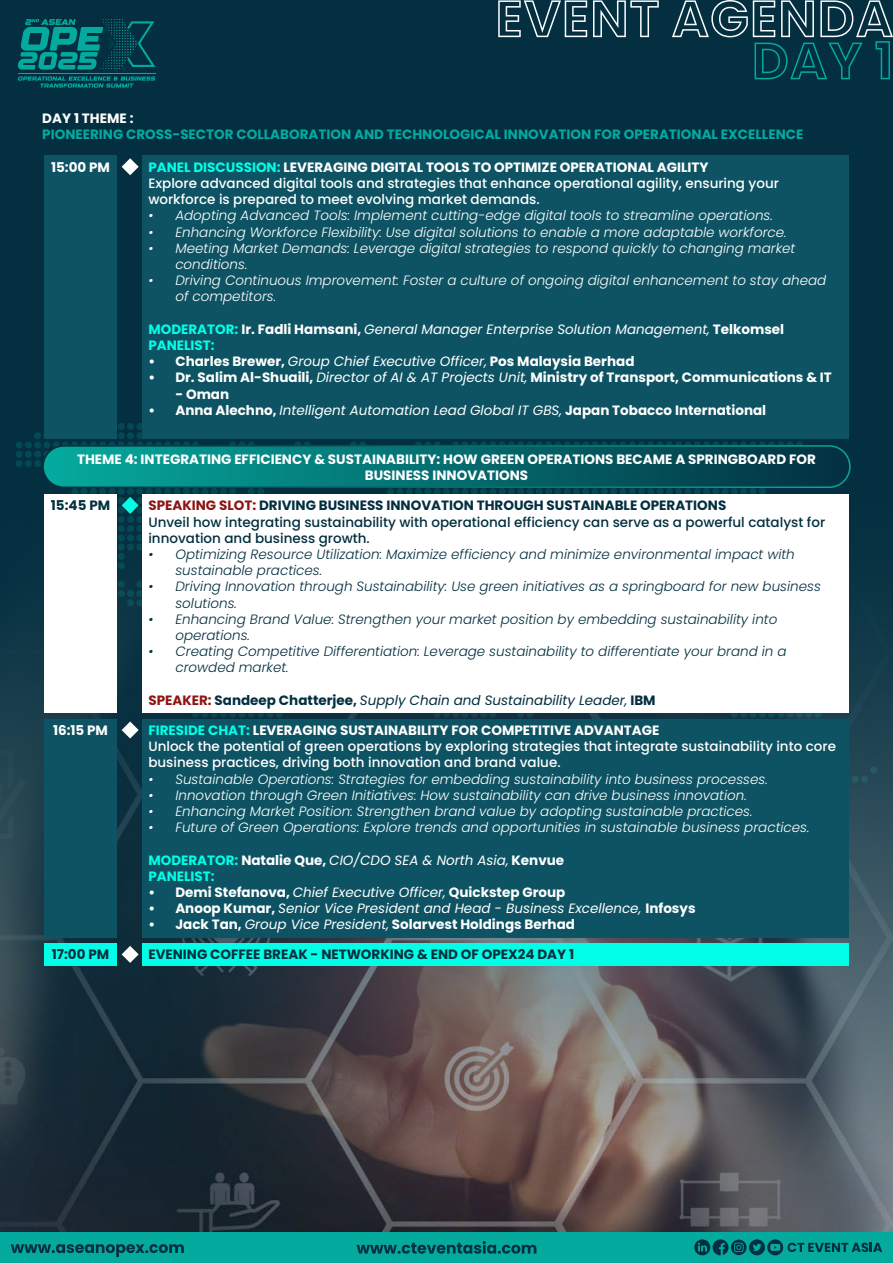
<style>
.page{position:relative;width:893px;height:1263px;background:#fff}
.page>*{position:absolute;margin:0;border:0;box-sizing:border-box;transform-origin:0 0}
.t1{font:italic 300 13.5px/16.2px "Poppins";color:#fff}
.t2{font:700 13.5px/16.2px "Poppins";color:#fff;text-align:center}
.t3{font:500 13.5px/16.2px "Poppins";color:#fff}
.t4{font:italic 300 13.5px/16.2px "Poppins";color:#032f40}
.t5{font:italic 13.5px/16.2px "Poppins";color:#fff}
.t6{font:500 13.5px/16.2px "Poppins";color:#032f40}
.t7{font:700 13.5px "Poppins";color:#05aa9e}
.t8{font:italic 13.5px "Poppins";color:#032f40}
.t9{font:700 13.5px "Poppins";color:#032f40}
.s1{font-weight:700;color:#00ffe6}
.s2{font-weight:700}
.s3{font-weight:700;font-style:normal;color:#00ffe6}
.s4{font-weight:700;font-style:normal}
.s5{font-weight:400;font-style:italic}
.s6{font-weight:700;color:#8e1313}
.s7{font-weight:700;font-style:normal;color:#8e1313}
</style>
<div class="page">
<div style="left:0;top:0;width:893px;height:469px;background:#032f40"></div>
<img style="left:0;top:469px;width:893px;height:763px">
<div style="left:44px;top:156px;width:73px;height:283px;background:#0e5363"></div>
<div style="left:143px;top:156px;width:706px;height:283px;background:#0e5363"></div>
<svg style="left:122px;top:158px;width:17px;height:17px"></svg>
<svg style="left:42px;top:445px;width:809px;height:43px;background:#03686c"></svg>
<div style="left:44px;top:447px;width:805px;height:39px;background:linear-gradient(to right,#05aa9e,#033041);border-radius:20px"></div>
<div style="left:44px;top:494px;width:73px;height:219px;background:#fff"></div>
<div style="left:143px;top:494px;width:706px;height:219px;background:#fff"></div>
<svg style="left:122px;top:497px;width:17px;height:17px"></svg>
<svg style="left:18px;top:19px;width:137px;height:51px;background:#035f65"></svg>
<svg style="left:18px;top:76px;width:137px;height:12px;background:#035960"></svg>
<hr style="left:18px;top:73px;width:137px;height:1px;background:#05aa9e">
<div style="left:0;top:1232px;width:893px;height:31px;background:#05aa9e"></div>
<svg style="left:694px;top:1239px;width:188px;height:16px"></svg>
<svg style="left:11px;top:1244px;width:173px;height:13px"></svg>
<svg style="left:357px;top:1241px;width:179px;height:13px"></svg>
<svg style="left:498px;top:0;width:89px;height:37px;background:#3a5c69"></svg>
<svg style="left:593px;top:0;width:66px;height:37px;background:#365966"></svg>
<svg style="left:672px;top:0;width:221px;height:79px;background:#1b4957"></svg>
<div style="left:44px;top:719px;width:73px;height:218px;background:#0e5363"></div>
<div style="left:143px;top:719px;width:706px;height:218px;background:#0e5363"></div>
<svg style="left:122px;top:721px;width:17px;height:17px"></svg>
<div style="left:44px;top:943px;width:73px;height:22px;background:#00ffe6"></div>
<div style="left:143px;top:943px;width:706px;height:22px;background:#00ffe6"></div>
<svg style="left:122px;top:946px;width:17px;height:17px"></svg>
<p class="t2" style="left:42px;top:110px;width:93px">DAY 1 THEME :</p>
<p class="t7" style="left:42px;top:126px;width:763px">PIONEERING CROSS-SECTOR COLLABORATION AND TECHNOLOGICAL INNOVATION FOR OPERATIONAL EXCELLENCE</p>
<p class="t2" style="left:51px;top:159px;width:60px">15:00 PM</p>
<p class="t3" style="left:148px;top:159px;width:632px"><span class="s1">PANEL DISCUSSION:</span> <span class="s2">LEVERAGING DIGITAL TOOLS TO OPTIMIZE OPERATIONAL AGILITY<br></span>Explore advanced digital tools and strategies that enhance operational agility, ensuring your workforce is prepared to meet evolving market demands.</p>
<p class="t1" style="left:148px;top:208px;width:626px">• Adopting Advanced Tools: Implement cutting-edge digital tools to streamline operations.</p>
<p class="t1" style="left:148px;top:224px;width:640px">• Enhancing Workforce Flexibility: Use digital solutions to enable a more adaptable workforce.</p>
<p class="t1" style="left:175px;top:240px;width:621px;text-indent:-27px">• Meeting Market Demands: Leverage digital strategies to respond quickly to changing market conditions.</p>
<p class="t1" style="left:175px;top:272px;width:652px;text-indent:-27px">• Driving Continuous Improvement: Foster a culture of ongoing digital enhancement to stay ahead of competitors.</p>
<p class="t5" style="left:148px;top:321px;width:637px"><span class="s3">MODERATOR:</span> <span class="s4">Ir. Fadli Hamsani,</span> General Manager Enterprise Solution Management, <span class="s4">Telkomsel<br></span><span class="s3">PANELIST:</span></p>
<p class="t2" style="left:148px;top:353px;width:488px">• Charles Brewer, <span class="s5">Group Chief Executive Officer,</span> Pos Malaysia Berhad</p>
<p class="t2" style="left:148px;top:370px;width:685px">• Dr. Salim Al-Shuaili, <span class="s5">Director of AI &amp; AT Projects Unit,</span> Ministry of Transport, Communications &amp; IT</p>
<p class="t2" style="left:175px;top:386px;width:55px">- Oman</p>
<p class="t2" style="left:148px;top:402px;width:619px">• Anna Alechno, <span class="s5">Intelligent Automation Lead Global IT GBS,</span> Japan Tobacco International</p>
<p class="t2" style="left:77px;top:451px;width:740px">THEME 4: INTEGRATING EFFICIENCY &amp; SUSTAINABILITY: HOW GREEN OPERATIONS BECAME A SPRINGBOARD FOR<br>BUSINESS INNOVATIONS</p>
<p class="t9" style="left:51px;top:498px;width:61px">15:45 PM</p>
<p class="t6" style="left:148px;top:498px;width:678px"><span class="s6">SPEAKING SLOT:</span> <span class="s2">DRIVING BUSINESS INNOVATION THROUGH SUSTAINABLE OPERATIONS<br></span>Unveil how integrating sustainability with operational efficiency can serve as a powerful catalyst for innovation and business growth.</p>
<p class="t4" style="left:175px;top:546px;width:621px;text-indent:-27px">• Optimizing Resource Utilization: Maximize efficiency and minimize environmental impact with sustainable practices.</p>
<p class="t4" style="left:175px;top:579px;width:647px;text-indent:-27px">• Driving Innovation through Sustainability: Use green initiatives as a springboard for new business solutions.</p>
<p class="t4" style="left:175px;top:611px;width:603px;text-indent:-27px">• Enhancing Brand Value: Strengthen your market position by embedding sustainability into operations.</p>
<p class="t4" style="left:175px;top:643px;width:613px;text-indent:-27px">• Creating Competitive Differentiation: Leverage sustainability to differentiate your brand in a crowded market.</p>
<p class="t8" style="left:148px;top:692px;width:509px"><span class="s7">SPEAKER:</span> <span class="s4">Sandeep Chatterjee,</span> Supply Chain and Sustainability Leader, <span class="s4">IBM</span></p>
<p class="t2" style="left:53px;top:722px;width:57px">16:15 PM</p>
<p class="t3" style="left:148px;top:722px;width:689px"><span class="s1">FIRESIDE CHAT:</span> <span class="s2">LEVERAGING SUSTAINABILITY FOR COMPETITIVE ADVANTAGE<br></span>Unlock the potential of green operations by exploring strategies that integrate sustainability into core business practices, driving both innovation and brand value.</p>
<p class="t1" style="left:148px;top:771px;width:621px">• Sustainable Operations: Strategies for embedding sustainability into business processes.</p>
<p class="t1" style="left:148px;top:787px;width:600px">• Innovation through Green Initiatives: How sustainability can drive business innovation.</p>
<p class="t1" style="left:148px;top:803px;width:606px">• Enhancing Market Position: Strengthen brand value by adopting sustainable practices.</p>
<p class="t1" style="left:148px;top:819px;width:663px">• Future of Green Operations: Explore trends and opportunities in sustainable business practices.</p>
<p class="t5" style="left:148px;top:852px;width:417px"><span class="s3">MODERATOR:</span> <span class="s4">Natalie Que,</span> CIO/CDO SEA &amp; North Asia, <span class="s4">Kenvue<br></span><span class="s3">PANELIST:</span></p>
<p class="t2" style="left:148px;top:884px;width:418px">• Demi Stefanova, <span class="s5">Chief Executive Officer,</span> Quickstep Group</p>
<p class="t5" style="left:148px;top:900px;width:549px"><span class="s4">• Anoop Kumar,</span> Senior Vice President and Head - Business Excellence, <span class="s4">Infosys</span></p>
<p class="t2" style="left:148px;top:917px;width:428px">• Jack Tan, <span class="s5">Group Vice President,</span> Solarvest Holdings Berhad</p>
<p class="t9" style="left:52px;top:947px;width:59px">17:00 PM</p>
<p class="t9" style="left:148px;top:947px;width:427px">EVENING COFFEE BREAK - NETWORKING &amp; END OF OPEX24 DAY 1</p>
</div>
